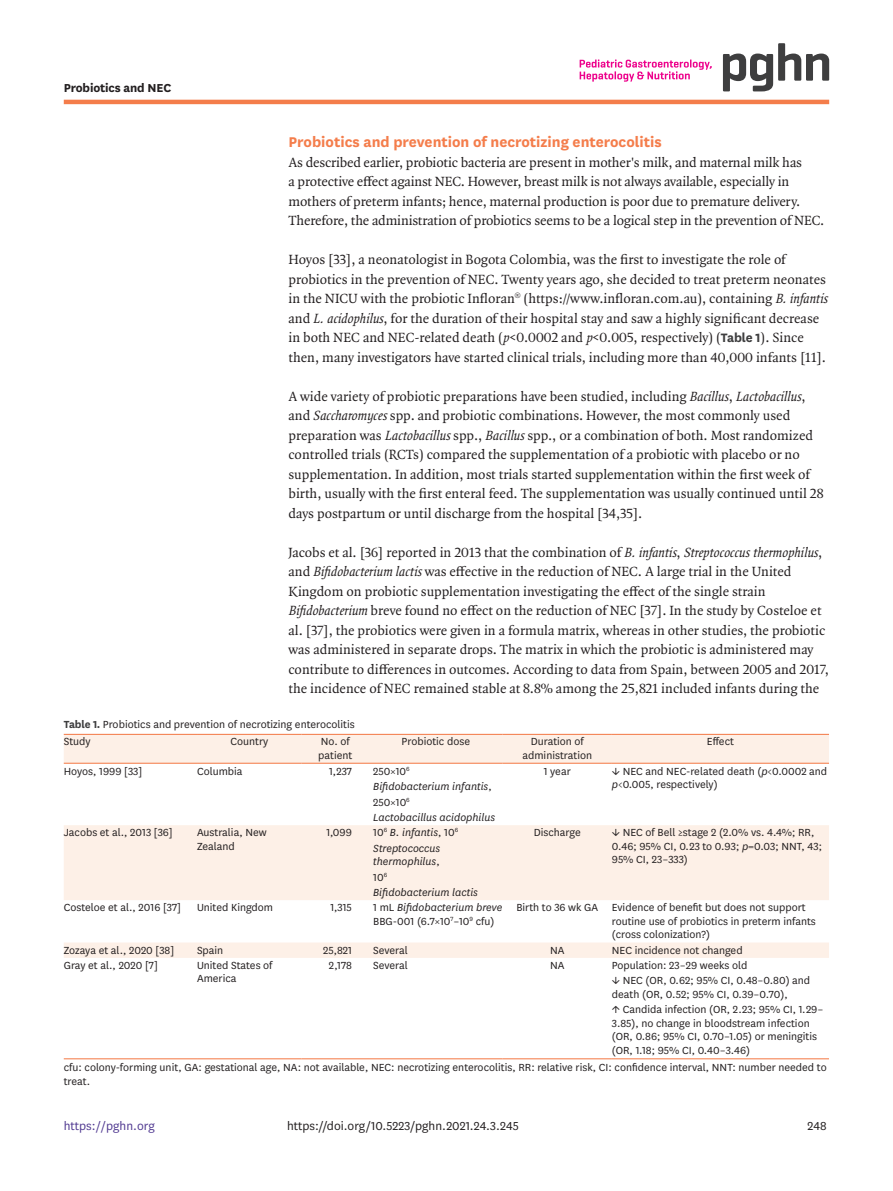
<style>
.page{position:relative;width:893px;height:1191px;background:#fff}
.page>*{position:absolute;margin:0;border:0;box-sizing:border-box;transform-origin:0 0}
.body_title2{font:700 16.5px "National";color:#f47d4b}
.body_p{font:14.25px/19.5px "Quadraat OT";color:#231f20}
.body_p_first{font:14.25px/19.5px "Quadraat OT";letter-spacing:-.01em;color:#231f20}
.doi_running_footer{font:13.5px "National";color:#231f20}
.t1{font:13.5px "National";color:#513a91}
.alt-title-type{font:700 13.5px "National";letter-spacing:-.01em;color:#231f20}
.tbody_entry{font:12px/13.5px "National";color:#231f20}
.table-wrap-foot_p_fi{font:12px/13.5px "National";color:#231f20}
.tbody_entry-2{font:italic 12px/13.5px "National";color:#231f20}
.thead_entry{font:12px/13.5px "National";color:#231f20}
.table-wrap_caption{font:12px "National";color:#231f20}
.s1{font-style:italic}
.s2{font-family:"National";font-weight:700;color:#3e3e3f}
.s3{font-weight:700;color:#3e3e3f}
.s4{font-style:normal}
</style>
<div class="page">
<hr style="left:64px;top:100px;width:765px;height:4px;background:#f47d4b">
<svg style="left:723px;top:43px;width:106px;height:48px"></svg>
<svg style="left:580px;top:60px;width:132px;height:22px"></svg>
<svg style="left:64px;top:735px;width:765px;height:223px;fill:#fdf0e7"></svg>
<hr style="left:64px;top:734px;width:133px;height:1px;background:#f47d4b">
<hr style="left:197px;top:734px;width:105px;height:1px;background:#f47d4b">
<hr style="left:302px;top:734px;width:67px;height:1px;background:#f47d4b">
<hr style="left:369px;top:734px;width:134px;height:1px;background:#f47d4b">
<hr style="left:503px;top:734px;width:109px;height:1px;background:#f47d4b">
<hr style="left:612px;top:734px;width:217px;height:1px;background:#f47d4b">
<hr style="left:64px;top:762px;width:133px;height:1px;background:#f47d4b">
<hr style="left:197px;top:762px;width:105px;height:1px;background:#f47d4b">
<hr style="left:302px;top:762px;width:67px;height:1px;background:#f47d4b">
<hr style="left:369px;top:762px;width:134px;height:1px;background:#f47d4b">
<hr style="left:503px;top:762px;width:109px;height:1px;background:#f47d4b">
<hr style="left:612px;top:762px;width:217px;height:1px;background:#f47d4b">
<hr style="left:64px;top:1058px;width:133px;height:1px;background:#f47d4b">
<hr style="left:197px;top:1058px;width:105px;height:1px;background:#f47d4b">
<hr style="left:302px;top:1058px;width:67px;height:1px;background:#f47d4b">
<hr style="left:369px;top:1058px;width:134px;height:1px;background:#f47d4b">
<hr style="left:503px;top:1058px;width:109px;height:1px;background:#f47d4b">
<hr style="left:612px;top:1058px;width:217px;height:1px;background:#f47d4b">
<p class="alt-title-type" style="left:64px;top:78px;width:109px">Probiotics and NEC</p>
<p class="body_title2" style="left:289px;top:130px;width:375px">Probiotics and prevention of necrotizing enterocolitis</p>
<p class="body_p_first" style="left:289px;top:152px;width:537px">As described earlier, probiotic bacteria are present in mother's milk, and maternal milk has<br>a protective effect against NEC. However, breast milk is not always available, especially in mothers of preterm infants; hence, maternal production is poor due to premature delivery.<br>Therefore, the administration of probiotics seems to be a logical step in the prevention of NEC.</p>
<p class="body_p" style="left:289px;top:250px;width:544px">Hoyos [33], a neonatologist in Bogota Colombia, was the first to investigate the role of probiotics in the prevention of NEC. Twenty years ago, she decided to treat preterm neonates in the NICU with the probiotic Infloran<sup>®</sup> (https://www.infloran.com.au), containing <span class="s1">B.infantis </span>and <span class="s1">L.acidophilus</span>, for the duration of their hospital stay and saw a highly significant decrease in both NEC and NEC-related death (<span class="s1">p</span>&lt;0.0002 and <span class="s1">p</span>&lt;0.005, respectively) (<span class="s2">Table 1</span>). Since then, many investigators have started clinical trials, including more than 40,000 infants [11].</p>
<p class="body_p" style="left:289px;top:386px;width:536px">A wide variety of probiotic preparations have been studied, including <span class="s1">Bacillus</span>, <span class="s1">Lactobacillus</span>, and <span class="s1">Saccharomyces</span>spp. and probiotic combinations. However, the most commonly used preparation was <span class="s1">Lactobacillus</span>spp., <span class="s1">Bacillus</span>spp., or a combination of both. Most randomized controlled trials (RCTs) compared the supplementation of a probiotic with placebo or no supplementation. In addition, most trials started supplementation within the first week of birth, usually with the first enteral feed. The supplementation was usually continued until 28 days postpartum or until discharge from the hospital [34,35].</p>
<p class="body_p" style="left:289px;top:542px;width:542px">Jacobs et al. [36] reported in 2013 that the combination of <span class="s1">B.infantis</span>, <span class="s1">Streptococcusthermophilus</span>, and <span class="s1">Bifidobacterium lactis</span>was effective in the reduction of NEC. A large trial in the United Kingdom on probiotic supplementation investigating the effect of the single strain <span class="s1">Bifidobacterium</span> breve found no effect on the reduction of NEC [37]. In the study by Costeloe et al. [37], the probiotics were given in a formula matrix, whereas in other studies, the probiotic was administered in separate drops. The matrix in which the probiotic is administered may contribute to differences in outcomes. According to data from Spain, between 2005 and 2017, the incidence of NEC remained stable at 8.8% among the 25,821 included infants during the</p>
<p class="table-wrap_caption" style="left:64px;top:716px;width:292px"><span class="s3">Table 1.</span> Probiotics and prevention of necrotizing enterocolitis</p>
<p class="thead_entry" style="left:64px;top:734px;width:28px">Study</p>
<p class="thead_entry" style="left:230px;top:734px;width:39px">Country</p>
<p class="thead_entry" style="left:318px;top:734px;width:36px">No. of patient</p>
<p class="thead_entry" style="left:402px;top:734px;width:70px">Probiotic dose</p>
<p class="thead_entry" style="left:522px;top:734px;width:71px;text-align:center">Duration of administration</p>
<p class="thead_entry" style="left:707px;top:734px;width:29px">Effect</p>
<p class="tbody_entry" style="left:64px;top:764px;width:80px">Hoyos, 1999 [33]</p>
<p class="tbody_entry" style="left:197px;top:764px;width:47px">Columbia</p>
<p class="tbody_entry" style="left:329px;top:764px;width:24px">1,237</p>
<p class="tbody_entry" style="left:373px;top:764px;width:38px">250×10<sup>6</sup></p>
<p class="tbody_entry" style="left:544px;top:764px;width:29px">1 year</p>
<p class="tbody_entry" style="left:612px;top:764px;width:217px">↓ NEC and NEC-related death (<span class="s1">p</span>&lt;0.0002 and</p>
<p class="tbody_entry-2" style="left:373px;top:779px;width:120px">Bifidobacterium infantis<span class="s4">,</span></p>
<p class="tbody_entry" style="left:612px;top:777px;width:107px"><span class="s1">p</span>&lt;0.005, respectively)</p>
<p class="tbody_entry" style="left:373px;top:794px;width:38px">250×10<sup>6</sup></p>
<p class="tbody_entry-2" style="left:373px;top:810px;width:123px">Lactobacillus acidophilus</p>
<p class="tbody_entry" style="left:64px;top:825px;width:110px">Jacobs et al., 2013 [36]</p>
<p class="tbody_entry" style="left:197px;top:825px;width:71px">Australia, New<br>Zealand</p>
<p class="tbody_entry" style="left:326px;top:825px;width:27px">1,099</p>
<p class="tbody_entry-2" style="left:373px;top:825px;width:87px"><span class="s4">10</span><sup>6</sup> B. infantis<span class="s4">, 10</span><sup>6</sup></p>
<p class="tbody_entry" style="left:534px;top:825px;width:48px">Discharge</p>
<p class="tbody_entry" style="left:612px;top:825px;width:212px">↓ NEC of Bell ≥stage 2 (2.0% vs. 4.4%; RR,<br>0.46; 95% CI, 0.23 to 0.93; <span class="s1">p</span>=0.03; NNT, 43;<br>95% CI, 23–333)</p>
<p class="tbody_entry-2" style="left:373px;top:841px;width:69px">Streptococcus thermophilus<span class="s4">,</span></p>
<p class="tbody_entry" style="left:373px;top:869px;width:16px">10<sup>6</sup></p>
<p class="tbody_entry-2" style="left:373px;top:885px;width:106px">Bifidobacterium lactis</p>
<p class="tbody_entry" style="left:64px;top:900px;width:119px">Costeloe et al., 2016 [37]</p>
<p class="tbody_entry" style="left:197px;top:900px;width:78px">United Kingdom</p>
<p class="tbody_entry" style="left:331px;top:900px;width:23px">1,315</p>
<p class="tbody_entry" style="left:373px;top:900px;width:130px">1 mL <span class="s1">Bifidobacterium breve<br></span>BBG-001 (6.7×10<sup>7</sup>–10<sup>9</sup> cfu)</p>
<p class="tbody_entry" style="left:516px;top:900px;width:83px">Birth to 36 wk GA</p>
<p class="tbody_entry" style="left:612px;top:900px;width:205px">Evidence of benefit but does not support routine use of probiotics in preterm infants (cross colonization?)</p>
<p class="tbody_entry" style="left:64px;top:942px;width:112px">Zozaya et al., 2020 [38]</p>
<p class="tbody_entry" style="left:197px;top:942px;width:28px">Spain</p>
<p class="tbody_entry" style="left:323px;top:942px;width:30px">25,821</p>
<p class="tbody_entry" style="left:373px;top:942px;width:36px">Several</p>
<p class="tbody_entry" style="left:550px;top:942px;width:16px">NA</p>
<p class="tbody_entry" style="left:612px;top:942px;width:132px">NEC incidence not changed</p>
<p class="tbody_entry" style="left:64px;top:958px;width:95px">Gray et al., 2020 [7]</p>
<p class="tbody_entry" style="left:197px;top:958px;width:77px">United States of<br>America</p>
<p class="tbody_entry" style="left:329px;top:958px;width:25px">2,178</p>
<p class="tbody_entry" style="left:373px;top:958px;width:36px">Several</p>
<p class="tbody_entry" style="left:550px;top:958px;width:16px">NA</p>
<p class="tbody_entry" style="left:612px;top:958px;width:137px">Population: 23–29 weeks old</p>
<p class="tbody_entry" style="left:612px;top:973px;width:200px">↓ NEC (OR, 0.62; 95% CI, 0.48–0.80) and death (OR, 0.52; 95% CI, 0.39–0.70),</p>
<p class="tbody_entry" style="left:612px;top:1002px;width:213px">↑ Candida infection (OR, 2.23; 95% CI, 1.29– 3.85), no change in bloodstream infection (OR, 0.86; 95% CI, 0.70–1.05) or meningitis (OR, 1.18; 95% CI, 0.40–3.46)</p>
<p class="table-wrap-foot_p_fi" style="left:64px;top:1060px;width:764px">cfu: colony-forming unit, GA: gestational age, NA: not available, NEC: necrotizing enterocolitis, RR: relative risk, CI: confidence interval, NNT: number needed to treat.</p>
<p class="t1" style="left:64px;top:1116px;width:93px">https://pghn.org</p>
<p class="doi_running_footer" style="left:287px;top:1116px;width:233px">https://doi.org/10.5223/pghn.2021.24.3.245</p>
<p class="doi_running_footer" style="left:808px;top:1116px;width:21px">248</p>
</div>
